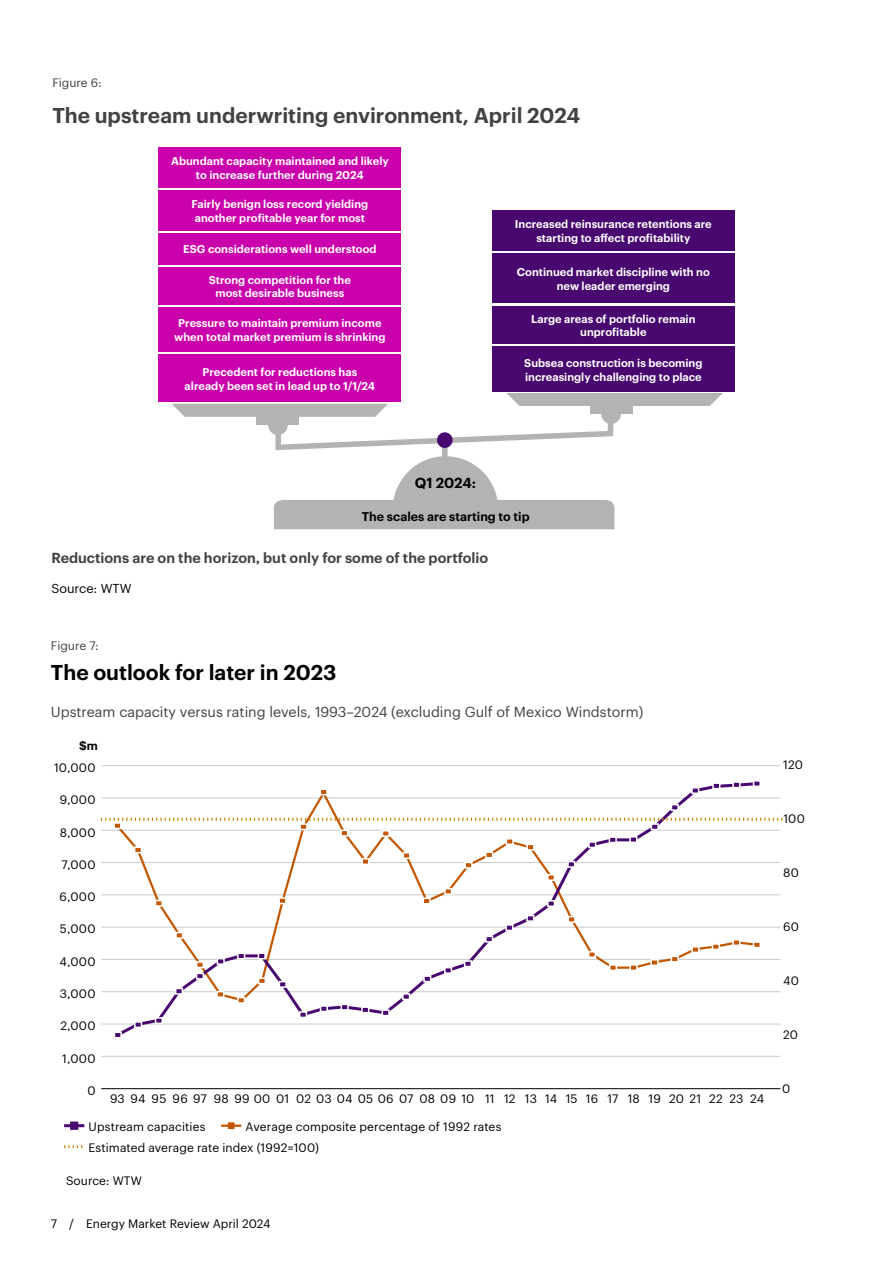
<style>
.page{position:relative;width:893px;height:1263px;background:#fff}
.page>*{position:absolute;margin:0;border:0;box-sizing:border-box;transform-origin:0 0}
.t1{font:600 21px "Graphik";color:#414244}
.t2{font:600 21px "Graphik";color:#000}
.t3{font:14.25px "Graphik";color:#414244}
.t4{font:600 14.25px "Graphik";color:#414244}
.t5{font:600 14.25px "Graphik";letter-spacing:-.005em;color:#000}
.t6{font:12.75px "Graphik";color:#000}
.t7{font:600 12.45px "Graphik";color:#000}
.t8{font:12px/21px "Graphik";letter-spacing:.005em;color:#000}
.t9{font:12px "Graphik";color:#424244}
.t10{font:600 12px "Graphik";color:#000}
.t11{font:600 11.1px/13.8px "Graphik";color:#fff;text-align:center}
</style>
<div class="page">
<div style="left:159px;top:307px;width:242px;height:45px;background:#c900ac"></div>
<div style="left:159px;top:354px;width:242px;height:48px;background:#c900ac"></div>
<div style="left:492px;top:346px;width:242px;height:46px;background:#48086f"></div>
<div style="left:492px;top:306px;width:242px;height:37px;background:#48086f"></div>
<div style="left:492px;top:254px;width:242px;height:49px;background:#48086f"></div>
<div style="left:492px;top:210px;width:242px;height:41px;background:#48086f"></div>
<svg style="left:172px;top:393px;width:551px;height:136px"></svg>
<div style="left:159px;top:267px;width:242px;height:38px;background:#c900ac"></div>
<div style="left:159px;top:190px;width:242px;height:41px;background:#c900ac"></div>
<div style="left:159px;top:147px;width:242px;height:41px;background:#c900ac"></div>
<div style="left:159px;top:233px;width:242px;height:32px;background:#c900ac"></div>
<hr style="left:101px;top:1088px;width:679px;height:1px;background:#000">
<hr style="left:101px;top:991px;width:679px;height:1px;background:#cacbcd">
<hr style="left:101px;top:1024px;width:679px;height:1px;background:#cacbcd">
<hr style="left:101px;top:1056px;width:679px;height:1px;background:#cacbcd">
<hr style="left:101px;top:862px;width:679px;height:1px;background:#cacbcd">
<hr style="left:101px;top:959px;width:679px;height:1px;background:#cacbcd">
<hr style="left:101px;top:830px;width:679px;height:1px;background:#cacbcd">
<hr style="left:101px;top:927px;width:679px;height:1px;background:#cacbcd">
<hr style="left:101px;top:798px;width:679px;height:1px;background:#cacbcd">
<hr style="left:101px;top:894px;width:679px;height:1px;background:#cacbcd">
<hr style="left:101px;top:765px;width:679px;height:1px;background:#cacbcd">
<svg style="left:113px;top:782px;width:647px;height:253px"></svg>
<svg style="left:114px;top:1031px;width:8px;height:6px"></svg>
<div style="left:69px;top:1120px;width:11px;height:11px;background:#48086f;border:2px solid #fff"></div>
<svg style="left:227px;top:1122px;width:8px;height:8px"></svg>
<svg style="left:134px;top:1021px;width:8px;height:7px"></svg>
<svg style="left:155px;top:1017px;width:8px;height:7px"></svg>
<svg style="left:175px;top:988px;width:8px;height:7px"></svg>
<svg style="left:196px;top:972px;width:8px;height:7px"></svg>
<svg style="left:217px;top:958px;width:8px;height:7px"></svg>
<svg style="left:237px;top:952px;width:8px;height:7px"></svg>
<svg style="left:258px;top:952px;width:8px;height:7px"></svg>
<svg style="left:279px;top:981px;width:8px;height:7px"></svg>
<svg style="left:299px;top:1011px;width:8px;height:7px"></svg>
<svg style="left:320px;top:1005px;width:8px;height:7px"></svg>
<svg style="left:341px;top:1004px;width:8px;height:7px"></svg>
<svg style="left:361px;top:1006px;width:8px;height:7px"></svg>
<svg style="left:382px;top:1009px;width:8px;height:7px"></svg>
<svg style="left:402px;top:993px;width:8px;height:7px"></svg>
<svg style="left:423px;top:975px;width:8px;height:7px"></svg>
<svg style="left:444px;top:967px;width:8px;height:7px"></svg>
<svg style="left:464px;top:960px;width:8px;height:7px"></svg>
<svg style="left:485px;top:936px;width:8px;height:7px"></svg>
<svg style="left:505px;top:924px;width:9px;height:7px"></svg>
<svg style="left:526px;top:915px;width:8px;height:7px"></svg>
<svg style="left:547px;top:900px;width:8px;height:7px"></svg>
<svg style="left:567px;top:861px;width:8px;height:7px"></svg>
<svg style="left:588px;top:841px;width:8px;height:7px"></svg>
<svg style="left:609px;top:836px;width:8px;height:7px"></svg>
<svg style="left:629px;top:836px;width:8px;height:7px"></svg>
<svg style="left:651px;top:823px;width:8px;height:7px"></svg>
<svg style="left:671px;top:804px;width:8px;height:7px"></svg>
<svg style="left:691px;top:787px;width:8px;height:7px"></svg>
<svg style="left:712px;top:782px;width:8px;height:7px"></svg>
<svg style="left:732px;top:782px;width:9px;height:6px"></svg>
<svg style="left:753px;top:781px;width:7px;height:6px"></svg>
<svg style="left:113px;top:822px;width:9px;height:7px"></svg>
<svg style="left:134px;top:846px;width:8px;height:7px"></svg>
<svg style="left:155px;top:900px;width:8px;height:7px"></svg>
<svg style="left:175px;top:932px;width:8px;height:7px"></svg>
<svg style="left:196px;top:961px;width:8px;height:7px"></svg>
<svg style="left:216px;top:991px;width:8px;height:7px"></svg>
<svg style="left:237px;top:997px;width:8px;height:7px"></svg>
<svg style="left:258px;top:977px;width:8px;height:7px"></svg>
<svg style="left:278px;top:897px;width:9px;height:7px"></svg>
<svg style="left:299px;top:823px;width:9px;height:7px"></svg>
<svg style="left:320px;top:788px;width:8px;height:7px"></svg>
<svg style="left:340px;top:830px;width:8px;height:7px"></svg>
<svg style="left:361px;top:858px;width:9px;height:7px"></svg>
<svg style="left:382px;top:830px;width:8px;height:7px"></svg>
<svg style="left:402px;top:852px;width:9px;height:7px"></svg>
<svg style="left:423px;top:897px;width:8px;height:7px"></svg>
<svg style="left:444px;top:888px;width:8px;height:7px"></svg>
<svg style="left:464px;top:862px;width:9px;height:7px"></svg>
<svg style="left:485px;top:851px;width:8px;height:7px"></svg>
<svg style="left:506px;top:838px;width:8px;height:7px"></svg>
<svg style="left:526px;top:844px;width:8px;height:7px"></svg>
<svg style="left:547px;top:874px;width:8px;height:7px"></svg>
<svg style="left:567px;top:916px;width:9px;height:7px"></svg>
<svg style="left:588px;top:951px;width:8px;height:7px"></svg>
<svg style="left:609px;top:964px;width:8px;height:7px"></svg>
<svg style="left:629px;top:964px;width:9px;height:7px"></svg>
<svg style="left:650px;top:959px;width:9px;height:7px"></svg>
<svg style="left:671px;top:956px;width:8px;height:7px"></svg>
<svg style="left:691px;top:946px;width:9px;height:7px"></svg>
<svg style="left:712px;top:943px;width:8px;height:7px"></svg>
<svg style="left:732px;top:939px;width:9px;height:7px"></svg>
<svg style="left:753px;top:941px;width:7px;height:7px"></svg>
<svg style="left:100px;top:818px;width:682px;height:3px"></svg>
<hr style="left:64px;top:1124px;width:20px;height:3px;background:#48086f">
<svg style="left:64px;top:1145px;width:19px;height:3px"></svg>
<hr style="left:221px;top:1124px;width:20px;height:3px;background:#c25700">
<p class="t9" style="left:52px;top:74px;width:51px">Figure 6:</p>
<p class="t1" style="left:52px;top:99px;width:529px">The upstream underwriting environment, April 2024</p>
<p class="t11" style="left:171px;top:153px;width:219px">Abundant capacity maintained and likely to increase further during 2024</p>
<p class="t11" style="left:192px;top:196px;width:178px;text-align:left">Fairly benign loss record yielding another profitable year for most</p>
<p class="t11" style="left:183px;top:242px;width:195px">ESG considerations well understood</p>
<p class="t11" style="left:209px;top:272px;width:144px">Strong competition for the most desirable business</p>
<p class="t11" style="left:515px;top:216px;width:198px">Increased reinsurance retentions are starting to affect profitability</p>
<p class="t11" style="left:517px;top:264px;width:195px">Continued market discipline with no new leader emerging</p>
<p class="t11" style="left:531px;top:311px;width:166px;line-height:12.8px">Large areas of portfolio remain unprofitable</p>
<p class="t11" style="left:174px;top:315px;width:213px">Pressure to maintain premium income when total market premium is shrinking</p>
<p class="t11" style="left:185px;top:364px;width:192px">Precedent for reductions has already been set in lead up to 1/1/24</p>
<p class="t11" style="left:524px;top:355px;width:180px;text-align:left">Subsea construction is becoming increasingly challenging to place</p>
<p class="t5" style="left:415px;top:472px;width:63px">Q1 2024:</p>
<p class="t7" style="left:362px;top:507px;width:169px">The scales are starting to tip</p>
<p class="t4" style="left:51px;top:547px;width:438px">Reductions are on the horizon, but only for some of the portfolio</p>
<p class="t6" style="left:51px;top:578px;width:82px">Source: WTW</p>
<p class="t9" style="left:51px;top:636px;width:49px">Figure 7:</p>
<p class="t2" style="left:51px;top:656px;width:287px">The outlook for later in 2023</p>
<p class="t3" style="left:51px;top:701px;width:594px">Upstream capacity versus rating levels, 1993–2024 (excluding Gulf of Mexico Windstorm)</p>
<p class="t10" style="left:79px;top:737px;width:20px">$m</p>
<p class="t8" style="left:54px;top:756px;width:43px">10,000</p>
<p class="t8" style="left:60px;top:788px;width:37px">9,000</p>
<p class="t8" style="left:60px;top:821px;width:37px">8,000</p>
<p class="t8" style="left:62px;top:853px;width:36px">7,000</p>
<p class="t8" style="left:60px;top:885px;width:38px">6,000</p>
<p class="t8" style="left:60px;top:917px;width:37px">5,000</p>
<p class="t8" style="left:60px;top:950px;width:38px">4,000</p>
<p class="t8" style="left:60px;top:982px;width:37px">3,000</p>
<p class="t8" style="left:60px;top:1014px;width:37px">2,000</p>
<p class="t8" style="left:62px;top:1047px;width:35px">1,000</p>
<p class="t8" style="left:87px;top:1079px;width:10px">0</p>
<p class="t8" style="left:110px;top:1087px;width:656px">93 94 95 96 97 98 99 00 01 02 03 04 05 06 07 08 09 10 11 12 13 14 15 16 17 18 19 20 21 22 23 24</p>
<p class="t8" style="left:246px;top:1115px;width:257px">Average composite percentage of 1992 rates</p>
<p class="t8" style="left:89px;top:1115px;width:232px">Upstream capacities<br>Estimated average rate index (1992=100)</p>
<p class="t8" style="left:66px;top:1169px;width:77px">Source: WTW</p>
<p class="t8" style="left:51px;top:1212px;width:221px">7 / Energy Market Review April 2024</p>
<p class="t8" style="left:783px;top:754px;width:21px">120</p>
<p class="t8" style="left:783px;top:807px;width:23px">100</p>
<p class="t8" style="left:783px;top:861px;width:17px">80</p>
<p class="t8" style="left:783px;top:915px;width:17px">60</p>
<p class="t8" style="left:783px;top:969px;width:17px">40</p>
<p class="t8" style="left:783px;top:1023px;width:16px">20</p>
<p class="t8" style="left:782px;top:1077px;width:10px">0</p>
</div>
